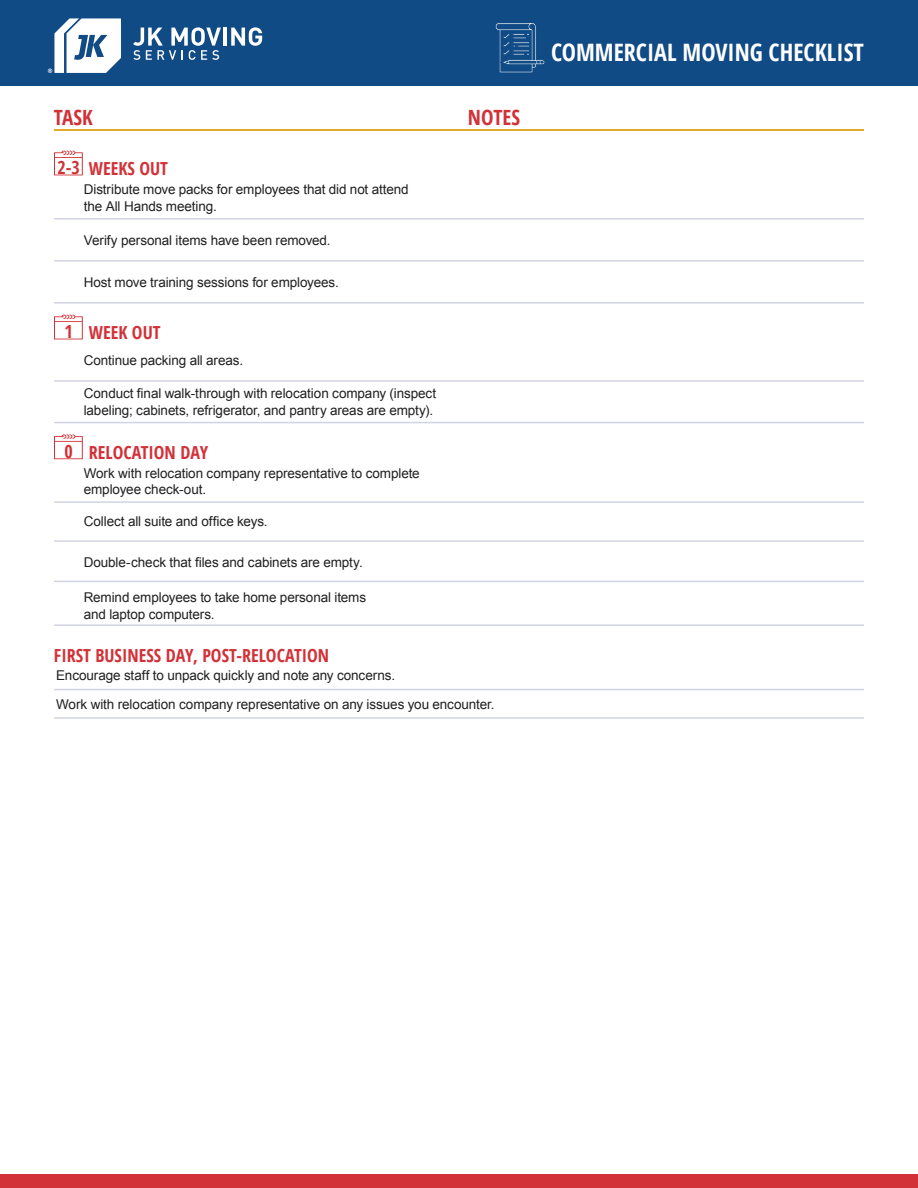
<style>
.page{position:relative;width:918px;height:1188px;background:#fff}
.page>*{position:absolute;margin:0;border:0;box-sizing:border-box;transform-origin:0 0}
.t1{font:700 condensed 24px "Open Sans";color:#fff}
.t2{font:700 condensed 21px "Open Sans";color:#d23138}
.t3{font:700 condensed 18px "Open Sans";color:#d23138}
.t4{font:13.5px/16.5px "Arial";letter-spacing:-.01em;color:#202020}
</style>
<div class="page">
<div style="left:0;top:1174px;width:918px;height:14px;background:#d23138"></div>
<div style="left:0;top:0;width:918px;height:86px;background:#114b86"></div>
<hr style="left:54px;top:129px;width:810px;height:1px;background:#e3a82a">
<hr style="left:224px;top:28px;width:3px;height:18px;background:#fff">
<svg style="left:231px;top:27px;width:31px;height:19px"></svg>
<svg style="left:133px;top:27px;width:88px;height:33px"></svg>
<svg style="left:48px;top:18px;width:73px;height:55px"></svg>
<hr style="left:54px;top:218px;width:810px;height:2px;background:#d2d4e2">
<hr style="left:54px;top:260px;width:810px;height:2px;background:#d2d4e2">
<hr style="left:54px;top:302px;width:810px;height:2px;background:#d2d4e2">
<hr style="left:54px;top:380px;width:810px;height:2px;background:#d2d4e2">
<hr style="left:54px;top:422px;width:810px;height:1px;background:#d2d4e2">
<hr style="left:54px;top:501px;width:810px;height:2px;background:#d2d4e2">
<hr style="left:54px;top:689px;width:810px;height:1px;background:#d2d4e2">
<hr style="left:54px;top:540px;width:810px;height:2px;background:#d2d4e2">
<hr style="left:54px;top:717px;width:810px;height:2px;background:#d2d4e2">
<hr style="left:54px;top:624px;width:810px;height:2px;background:#d2d4e2">
<hr style="left:54px;top:581px;width:810px;height:1px;background:#d2d4e2">
<svg style="left:54px;top:151px;width:29px;height:24px"></svg>
<svg style="left:54px;top:315px;width:29px;height:24px"></svg>
<svg style="left:54px;top:434px;width:29px;height:25px"></svg>
<svg style="left:495px;top:22px;width:50px;height:51px"></svg>
<h2 class="t2" style="left:54px;top:103px;width:40px">TASK</h2>
<h2 class="t2" style="left:468px;top:103px;width:54px">NOTES</h2>
<h3 class="t3" style="left:57px;top:155px;width:24px">2-3</h3>
<h3 class="t3" style="left:89px;top:156px;width:81px">WEEKS OUT</h3>
<p class="t4" style="left:84px;top:182px;width:327px">Distribute move packs for employees that did not attend the All Hands meeting.</p>
<p class="t4" style="left:84px;top:232px;width:248px">Verify personal items have been removed.</p>
<p class="t4" style="left:84px;top:274px;width:257px">Host move training sessions for employees.</p>
<h3 class="t3" style="left:64px;top:319px;width:10px">1</h3>
<h3 class="t3" style="left:64px;top:439px;width:10px">0</h3>
<h3 class="t3" style="left:89px;top:320px;width:73px">WEEK OUT</h3>
<p class="t4" style="left:84px;top:352px;width:161px">Continue packing all areas.</p>
<p class="t4" style="left:84px;top:385px;width:354px">Conduct final walk-through with relocation company (inspect labeling; cabinets, refrigerator, and pantry areas are empty).</p>
<h3 class="t3" style="left:89px;top:440px;width:121px">RELOCATION DAY</h3>
<p class="t4" style="left:84px;top:465px;width:337px">Work with relocation company representative to complete employee check-out.</p>
<p class="t4" style="left:84px;top:513px;width:185px">Collect all suite and office keys.</p>
<p class="t4" style="left:84px;top:554px;width:281px">Double-check that files and cabinets are empty.</p>
<p class="t4" style="left:84px;top:589px;width:284px">Remind employees to take home personal items and laptop computers.</p>
<h3 class="t3" style="left:54px;top:643px;width:277px">FIRST BUSINESS DAY, POST-RELOCATION</h3>
<p class="t4" style="left:56px;top:667px;width:340px">Encourage staff to unpack quickly and note any concerns.</p>
<p class="t4" style="left:56px;top:696px;width:440px">Work with relocation company representative on any issues you encounter.</p>
<h1 class="t1" style="left:551px;top:36px;width:314px">COMMERCIAL MOVING CHECKLIST</h1>
</div>
